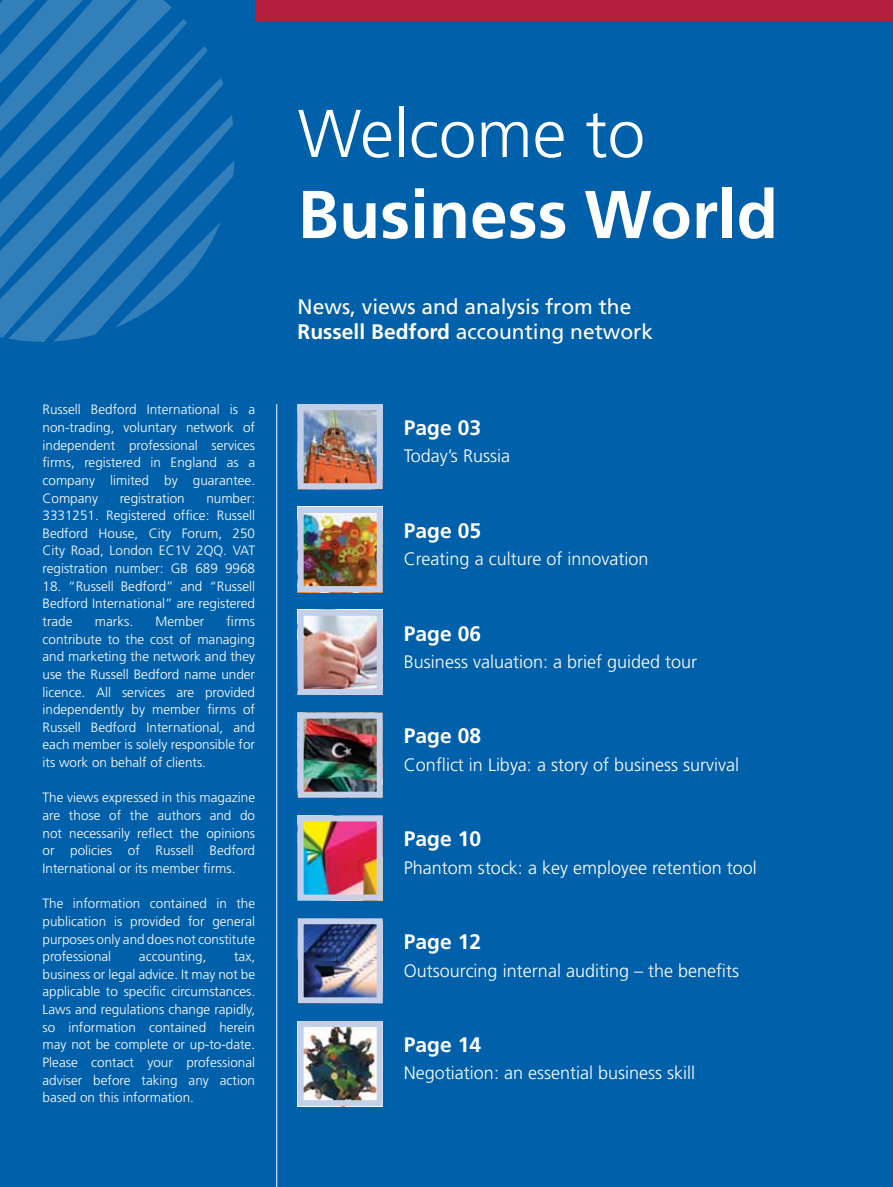
<style>
.page{position:relative;width:893px;height:1187px;background:#fff}
.page>*{position:absolute;margin:0;border:0;box-sizing:border-box;transform-origin:0 0}
.t1{font:700 67.5px "Frutiger";color:#fff}
.t2{font:300 67.5px "Frutiger";color:#fff}
.t3{font:21px/25.2px "Frutiger";color:#fff}
.t4{font:700 21px "Frutiger";color:#fff}
.t5{font:300 18px "Frutiger";color:#fff}
.t6{font:300 13.5px/17.7px "Frutiger";color:#fff;text-align:justify}
.s1{font-weight:700}
</style>
<div class="page">
<div style="left:0;top:0;width:893px;height:1186px;background:#0060a9"></div>
<img style="left:305px;top:616px;width:71px;height:71px">
<div style="left:298px;top:609px;width:85px;height:85px;border:6px solid #c4cfe8"></div>
<img style="left:305px;top:719px;width:71px;height:71px">
<div style="left:298px;top:712px;width:85px;height:85px;border:6px solid #c4cfe8"></div>
<img style="left:305px;top:822px;width:71px;height:71px">
<div style="left:298px;top:815px;width:85px;height:85px;border:6px solid #c4cfe8"></div>
<img style="left:305px;top:925px;width:71px;height:71px">
<div style="left:298px;top:918px;width:85px;height:85px;border:6px solid #c4cfe8"></div>
<img style="left:305px;top:1027px;width:71px;height:72px">
<div style="left:298px;top:1020px;width:85px;height:86px;border:6px solid #c4cfe8"></div>
<div style="left:255px;top:0;width:638px;height:21px;background:#b31f3e"></div>
<hr style="left:276px;top:404px;width:1px;height:782px;background:#fff">
<img style="left:305px;top:411px;width:71px;height:71px">
<div style="left:298px;top:404px;width:85px;height:85px;border:6px solid #c4cfe8"></div>
<img style="left:305px;top:514px;width:71px;height:71px">
<div style="left:298px;top:507px;width:85px;height:85px;border:6px solid #c4cfe8"></div>
<svg style="left:0;top:0;width:235px;height:341px"></svg>
<p class="t6" style="left:43px;top:401px;width:214px">Russell Bedford International is a non-trading, voluntary network of independent professional services firms, registered in England as a company limited by guarantee.<br>Company</p>
<p class="t6" style="left:43px;top:489px;width:214px;text-indent:164px">number:<br>3331251. Registered office: Russell Bedford House, City Forum, 250<br>City Road, London EC1V 2QQ. VAT registration number: GB 689 9968</p>
<p class="t6" style="left:43px;top:577px;width:214px">18. “Russell Bedford” and “Russell Bedford International” are registered trade</p>
<p class="t6" style="left:120px;top:489px;width:67px">registration</p>
<p class="t6" style="left:43px;top:612px;width:214px;text-indent:184px">firms contribute to the cost of managing and marketing the network and they use the Russell Bedford name under licence. All services are provided independently by member firms of Russell Bedford International, and each member is solely responsible for its work on behalf of clients.</p>
<p class="t6" style="left:43px;top:789px;width:214px">The views expressed in this magazine are those of the authors and do not necessarily reflect the opinions or policies of Russell Bedford International or its member firms.</p>
<p class="t6" style="left:43px;top:894px;width:214px">The information contained in the publication is provided for general purposes only and does not constitute professional</p>
<p class="t6" style="left:95px;top:612px;width:40px">marks.</p>
<p class="t6" style="left:156px;top:612px;width:50px">Member</p>
<p class="t6" style="left:139px;top:947px;width:69px">accounting,</p>
<p class="t6" style="left:43px;top:947px;width:214px;text-indent:192px">tax, business or legal advice. It may not be applicable to specific circumstances.<br>Laws and regulations change rapidly, so information contained herein may not be complete or up-to-date.<br>Please contact your professional adviser before taking any action based on this information.</p>
<h1 class="t2" style="left:298px;top:95px;width:349px">Welcome to</h1>
<h1 class="t1" style="left:298px;top:175px;width:482px">Business World</h1>
<h2 class="t3" style="left:298px;top:294px;width:357px">News, views and analysis from the<br><span class="s1">Russell Bedford</span> accounting network</h2>
<h2 class="t4" style="left:404px;top:415px;width:79px">Page 03</h2>
<h3 class="t5" style="left:404px;top:446px;width:108px">Today’s Russia</h3>
<h2 class="t4" style="left:404px;top:518px;width:79px">Page 05</h2>
<h3 class="t5" style="left:404px;top:549px;width:246px">Creating a culture of innovation</h3>
<h2 class="t4" style="left:404px;top:621px;width:79px">Page 06</h2>
<h3 class="t5" style="left:404px;top:651px;width:295px">Business valuation: a brief guided tour</h3>
<h2 class="t4" style="left:404px;top:723px;width:79px">Page 08</h2>
<h3 class="t5" style="left:404px;top:754px;width:337px">Conflict in Libya: a story of business survival</h3>
<h2 class="t4" style="left:404px;top:826px;width:79px">Page 10</h2>
<h3 class="t5" style="left:404px;top:857px;width:354px">Phantom stock: a key employee retention tool</h3>
<h2 class="t4" style="left:404px;top:929px;width:79px">Page 12</h2>
<h3 class="t5" style="left:404px;top:960px;width:337px">Outsourcing internal auditing – the benefits</h3>
<h2 class="t4" style="left:404px;top:1032px;width:79px">Page 14</h2>
<h3 class="t5" style="left:404px;top:1062px;width:293px">Negotiation: an essential business skill</h3>
</div>
